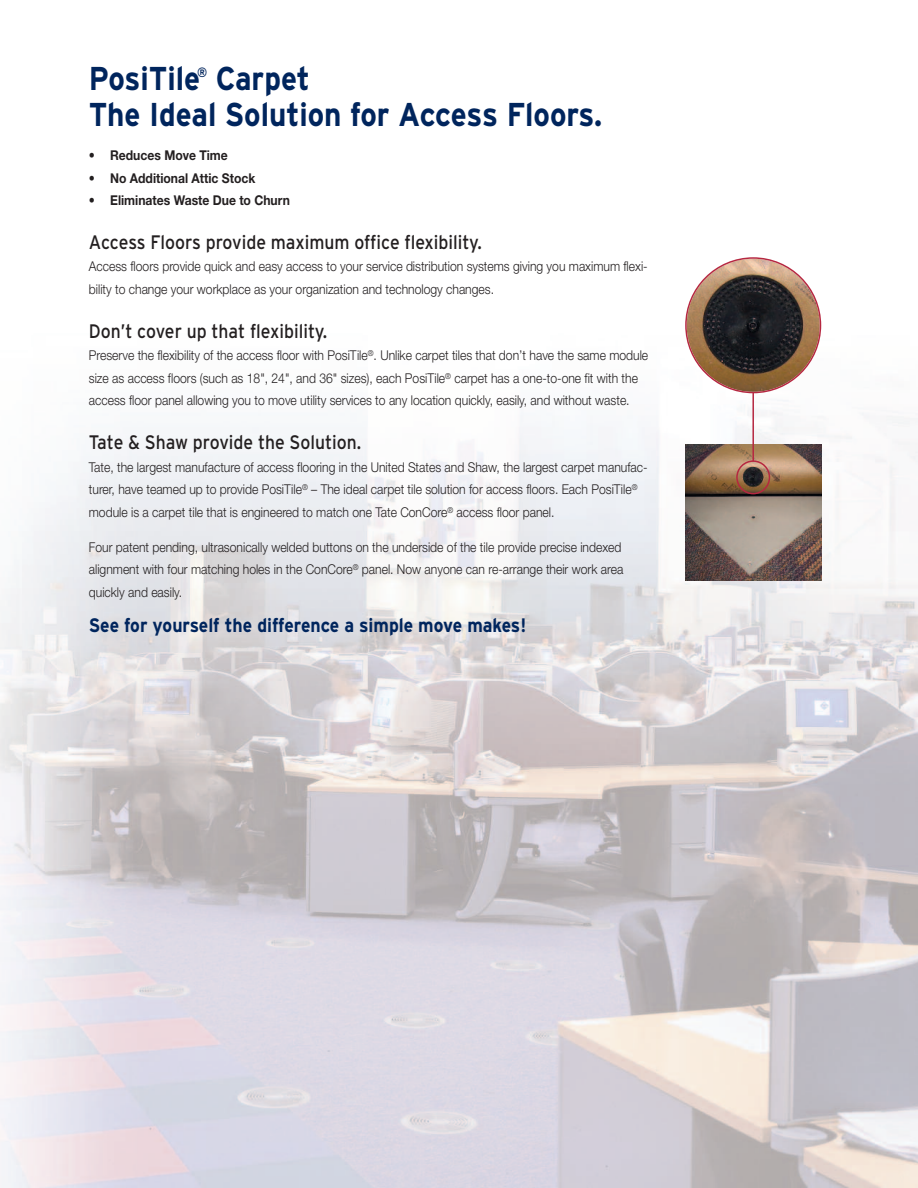
<style>
.page{position:relative;width:918px;height:1188px;background:#fff}
.page>*{position:absolute;margin:0;border:0;box-sizing:border-box;transform-origin:0 0}
.t1{font:700 33px/36px "Interstate";color:#00255d;scale:.9 1}
.t2{font:19.5px "Interstate";color:#231f20;scale:.9 1}
.t3{font:700 19.5px "Interstate";color:#00255d;scale:.9 1}
.t4{font:300 13.5px/22.5px "Helvetica Neue";color:#231f20;scale:.9 1}
.t5{font:700 13.5px "Helvetica Neue";color:#231f20;scale:.9 1}
.t6{font:700 13.5px "Interstate";color:#00255d;scale:.9 1}
</style>
<div class="page">
<img style="left:0;top:320px;width:918px;height:867px">
<svg style="left:685px;top:257px;width:136px;height:136px"></svg>
<img style="left:685px;top:444px;width:136px;height:136px">
<svg style="left:736px;top:460px;width:34px;height:34px"></svg>
<hr style="left:752px;top:393px;width:2px;height:68px;background:#b62841">
<h1 class="t1" style="left:89px;top:61px;width:572px;text-indent:127px">Carpet<br>The Ideal Solution for Access Floors.</h1>
<p class="t5" style="left:89px;top:151px;width:156px">• Reduces Move Time</p>
<p class="t5" style="left:89px;top:173px;width:187px">• No Additional Attic Stock</p>
<p class="t5" style="left:89px;top:196px;width:225px">• Eliminates Waste Due to Churn</p>
<h2 class="t2" style="left:89px;top:231px;width:438px">Access Floors provide maximum office flexibility.</h2>
<p class="t4" style="left:89px;top:257px;width:622px">Access floors provide quick and easy access to your service distribution systems giving you maximum flexi&shy;bility to change your workplace as your organization and technology changes.</p>
<h2 class="t2" style="left:89px;top:320px;width:267px">Don’t cover up that flexibility.</h2>
<p class="t4" style="left:89px;top:345px;width:623px">Preserve the flexibility of the access floor with PosiTile<sup>®</sup>. Unlike carpet tiles that don’t have the same module size as access floors (such as 18", 24", and 36" sizes), each PosiTile<sup>®</sup> carpet has a one-to-one fit with the access floor panel allowing you to move utility services to any location quickly, easily, and without waste.</p>
<h2 class="t2" style="left:89px;top:431px;width:304px">Tate &amp; Shaw provide the Solution.</h2>
<p class="t4" style="left:89px;top:457px;width:622px">Tate, the largest manufacture of access flooring in the United States and Shaw, the largest carpet manufac&shy;turer, have teamed up to provide PosiTile<sup>®</sup> – The ideal carpet tile solution for access floors. Each PosiTile<sup>® </sup>module is a carpet tile that is engineered to match one Tate ConCore<sup>®</sup> access floor panel.</p>
<p class="t4" style="left:89px;top:537px;width:595px">Four patent pending, ultrasonically welded buttons on the underside of the tile provide precise indexed alignment with four matching holes in the ConCore<sup>®</sup> panel. Now anyone can re-arrange their work area quickly and easily.</p>
<h2 class="t3" style="left:89px;top:614px;width:488px">See for yourself the difference a simple move makes!</h2>
<h1 class="t1" style="left:89px;top:61px;width:125px">PosiTile</h1>
<p class="t6" style="left:197px;top:64px;width:13px">®</p>
</div>
